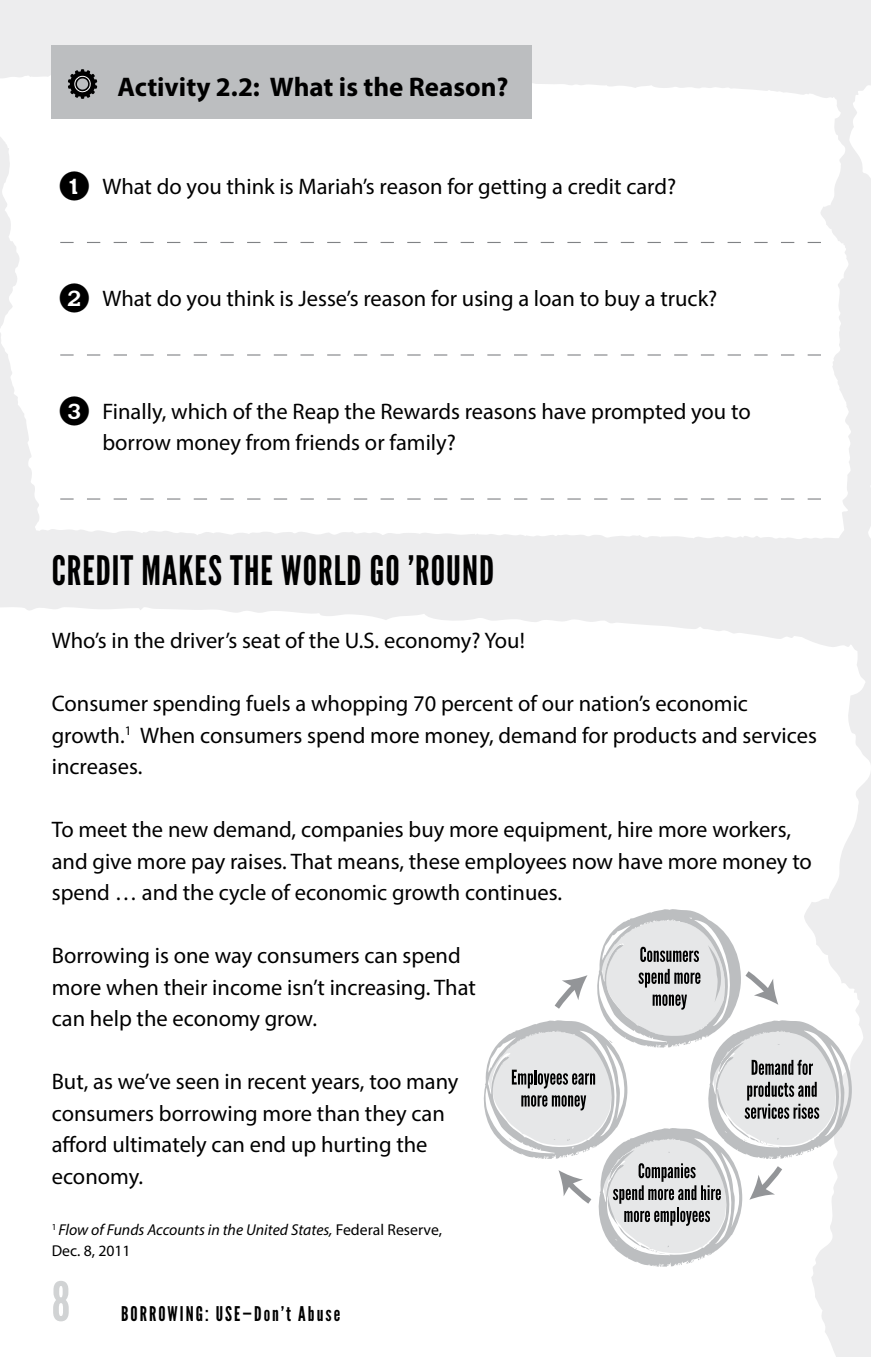
<style>
.page{position:relative;width:871px;height:1357px;background:#ededee}
.page>*{position:absolute;margin:0;border:0;box-sizing:border-box;transform-origin:0 0}
.t1{font:54px "League Gothic";color:#d1d3d4}
.t2{font:40.5px "League Gothic";letter-spacing:.025em;color:#000}
.t3{font:700 27px "Myriad Pro";color:#000}
.t4{font:22.5px/31.5px "Myriad Pro";color:#000}
.t5{font:20.25px "League Gothic";letter-spacing:.1em;color:#000}
.t6{font:italic 15.75px/20.2px "Myriad Pro";color:#000}
.s1{font-family:"Behaviour Bad";font-size:47.25px}
.s2{font-style:normal}
</style>
<div class="page">
<div style="left:0;top:607px;width:863px;height:750px;background:#fff"></div>
<svg style="left:840px;top:85px;width:31px;height:699px"></svg>
<div style="left:0;top:73px;width:852px;height:466px;background:#fff"></div>
<div style="left:52px;top:46px;width:480px;height:73px;background:#bcbec0"></div>
<svg style="left:68px;top:69px;width:29px;height:30px"></svg>
<svg style="left:60px;top:242px;width:761px;height:1px"></svg>
<svg style="left:60px;top:354px;width:761px;height:2px"></svg>
<svg style="left:60px;top:498px;width:761px;height:2px"></svg>
<svg style="left:480px;top:908px;width:372px;height:359px"></svg>
<p class="t3" style="left:117px;top:69px;width:393px">Activity 2.2: What is the Reason?</p>
<p class="t4" style="left:60px;top:170px;width:617px"><span class="s1">1</span> What do you think is Mariah’s reason for getting a credit card?</p>
<p class="t4" style="left:60px;top:282px;width:658px"><span class="s1">2</span> What do you think is Jesse’s reason for using a loan to buy a truck?</p>
<p class="t4" style="left:102px;top:395px;width:650px;text-indent:-42px"><span class="s1">3</span> Finally, which of the Reap the Rewards reasons have prompted you to borrow money from friends or family?</p>
<h2 class="t2" style="left:52px;top:547px;width:444px">CREDIT MAKES THE WORLD GO ’ROUND</h2>
<p class="t4" style="left:52px;top:624px;width:474px">Who’s in the driver’s seat of the U.S. economy? You!</p>
<p class="t4" style="left:52px;top:687px;width:767px">Consumer spending fuels a whopping 70 percent of our nation’s economic growth.<sup>1</sup> When consumers spend more money, demand for products and services increases.</p>
<p class="t4" style="left:52px;top:813px;width:762px">To meet the new demand, companies buy more equipment, hire more workers, and give more pay raises. That means, these employees now have more money to spend … and the cycle of economic growth continues.</p>
<p class="t4" style="left:52px;top:939px;width:426px">Borrowing is one way consumers can spend more when their income isn’t increasing. That can help the economy grow.</p>
<p class="t4" style="left:52px;top:1065px;width:408px">But, as we’ve seen in recent years, too many consumers borrowing more than they can afford ultimately can end up hurting the economy.</p>
<p class="t6" style="left:52px;top:1220px;width:392px"><sup>1</sup> Flow of Funds Accounts in the United States, <span class="s2">Federal Reserve,<br>Dec. 8, 2011</span></p>
<h1 class="t1" style="left:52px;top:1270px;width:20px">8</h1>
<p class="t5" style="left:121px;top:1302px;width:221px">BORROWING: USE—DON’T ABUSE</p>
</div>
